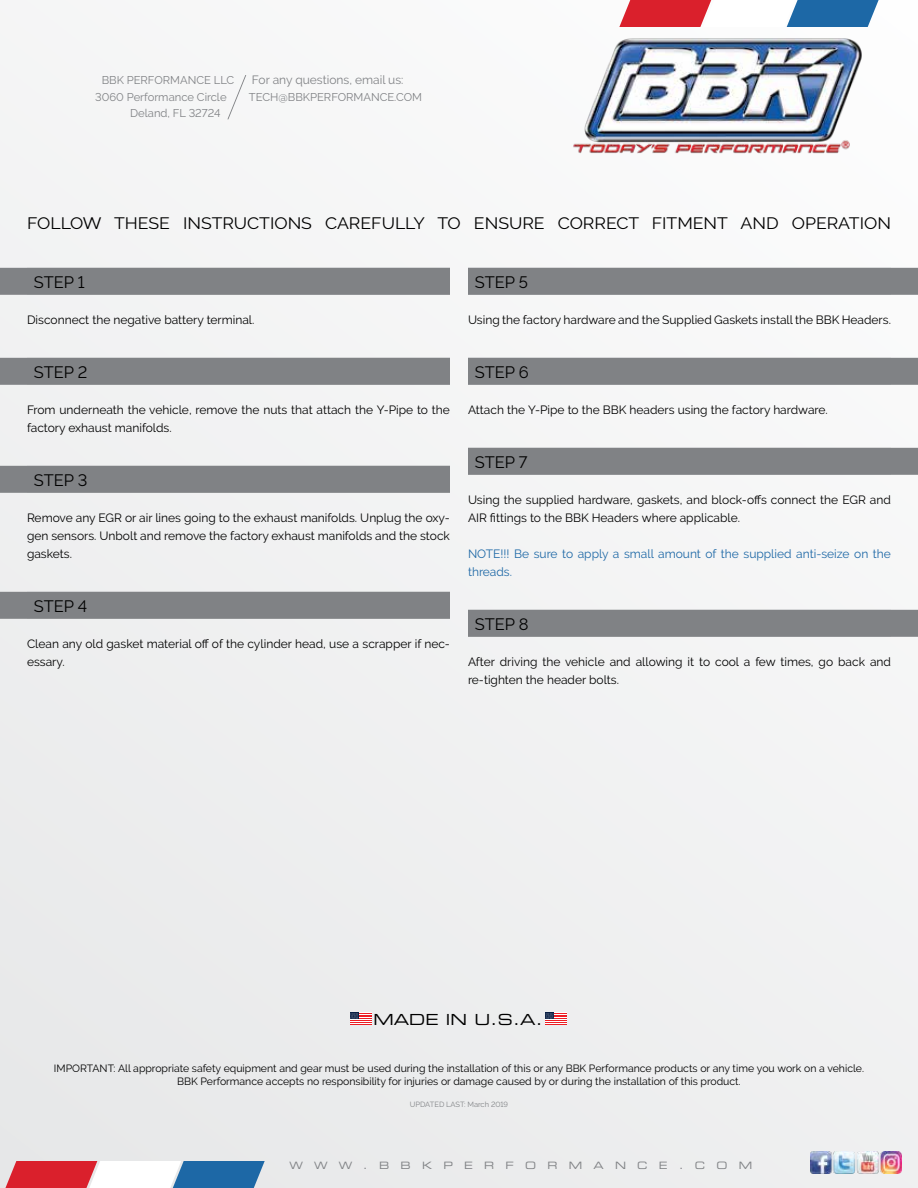
<style>
.page{position:relative;width:918px;height:1188px;background:#f1f2f2}
.page>*{position:absolute;margin:0;border:0;box-sizing:border-box;transform-origin:0 0}
.t1{font:16.5px "Raleway";color:#000;scale:1.07 1}
.t2{font:16.5px "Raleway";color:#000}
.t3{font:15.3px "Eurostile Extended Two";color:#000}
.t4{font:12px/18px "Raleway";color:#000}
.t5{font:12px/18px "Raleway";color:#1d68a6}
.t6{font:12px "Raleway";color:#808285}
.t7{font:11.25px "Raleway";color:#808285}
.t8{font:10.5px/12.6px "Raleway";color:#000;text-align:center}
.t9{font:10.2px "Eurostile Extended Two";letter-spacing:1.11em;color:#808285}
.t10{font:7.5px "Raleway";color:#808285}
</style>
<div class="page">
<svg style="left:619px;top:0;width:265px;height:27px"></svg>
<svg style="left:0;top:1161px;width:265px;height:27px"></svg>
<img style="left:573px;top:37px;width:290px;height:117px">
<svg style="left:227px;top:75px;width:19px;height:45px"></svg>
<svg style="left:545px;top:1013px;width:22px;height:12px"></svg>
<svg style="left:350px;top:1013px;width:21px;height:12px"></svg>
<img style="left:810px;top:1152px;width:92px;height:21px">
<div style="left:468px;top:610px;width:450px;height:27px;background:#808285"></div>
<div style="left:468px;top:448px;width:450px;height:27px;background:#808285"></div>
<div style="left:468px;top:358px;width:450px;height:27px;background:#808285"></div>
<div style="left:468px;top:268px;width:450px;height:27px;background:#808285"></div>
<div style="left:0;top:592px;width:450px;height:27px;background:#808285"></div>
<div style="left:0;top:466px;width:450px;height:27px;background:#808285"></div>
<div style="left:0;top:358px;width:450px;height:27px;background:#808285"></div>
<div style="left:0;top:268px;width:450px;height:27px;background:#808285"></div>
<p class="t7" style="left:102px;top:74px;width:134px">BBK PERFORMANCE LLC</p>
<p class="t7" style="left:95px;top:90px;width:133px">3060 Performance Circle</p>
<p class="t7" style="left:130px;top:107px;width:92px">Deland, FL 32724</p>
<p class="t6" style="left:252px;top:73px;width:153px">For any questions, email us:</p>
<p class="t7" style="left:249px;top:90px;width:175px">TECH@BBKPERFORMANCE.COM</p>
<h1 class="t1" style="left:27px;top:214px;width:809px">FOLLOW THESE INSTRUCTIONS CAREFULLY TO ENSURE CORRECT FITMENT AND OPERATION</h1>
<p class="t2" style="left:34px;top:273px;width:52px">STEP 1</p>
<p class="t4" style="left:27px;top:311px;width:229px">Disconnect the negative battery terminal.</p>
<p class="t2" style="left:34px;top:363px;width:55px">STEP 2</p>
<p class="t4" style="left:27px;top:401px;width:425px">From underneath the vehicle, remove the nuts that attach the Y-Pipe to the factory exhaust manifolds.</p>
<p class="t2" style="left:34px;top:471px;width:55px">STEP 3</p>
<p class="t4" style="left:27px;top:509px;width:424px;text-align:justify">Remove any EGR or air lines going to the exhaust manifolds. Unplug the oxy&shy;gen sensors. Unbolt and remove the factory exhaust manifolds and the stock gaskets.</p>
<p class="t2" style="left:34px;top:597px;width:55px">STEP 4</p>
<p class="t4" style="left:27px;top:635px;width:425px">Clean any old gasket material off of the cylinder head, use a scrapper if nec&shy;essary.</p>
<p class="t2" style="left:475px;top:273px;width:55px">STEP 5</p>
<p class="t4" style="left:468px;top:311px;width:424px">Using the factory hardware and the Supplied Gaskets install the BBK Headers.</p>
<p class="t2" style="left:475px;top:363px;width:56px">STEP 6</p>
<p class="t4" style="left:468px;top:401px;width:361px">Attach the Y-Pipe to the BBK headers using the factory hardware.</p>
<p class="t2" style="left:475px;top:453px;width:54px">STEP 7</p>
<p class="t4" style="left:468px;top:491px;width:424px">Using the supplied hardware, gaskets, and block-offs connect the EGR and<br>AIR fittings to the BBK Headers where applicable.</p>
<p class="t5" style="left:468px;top:545px;width:425px">NOTE!!! Be sure to apply a small amount of the supplied anti-seize on the threads.</p>
<p class="t2" style="left:475px;top:615px;width:55px">STEP 8</p>
<p class="t4" style="left:468px;top:653px;width:425px">After driving the vehicle and allowing it to cool a few times, go back and re-tighten the header bolts.</p>
<p class="t3" style="left:373px;top:1009px;width:171px">MADE IN U.S.A.</p>
<p class="t8" style="left:54px;top:1062px;width:812px">IMPORTANT: All appropriate safety equipment and gear must be used during the installation of this or any BBK Performance products or any time you work on a vehicle.<br>BBK Performance accepts no responsibility for injuries or damage caused by or during the installation of this product.</p>
<p class="t10" style="left:410px;top:1100px;width:100px">UPDATED LAST: March 2019</p>
<p class="t9" style="left:289px;top:1158px;width:464px">WWW.BBKPERFORMANCE.COM</p>
</div>
